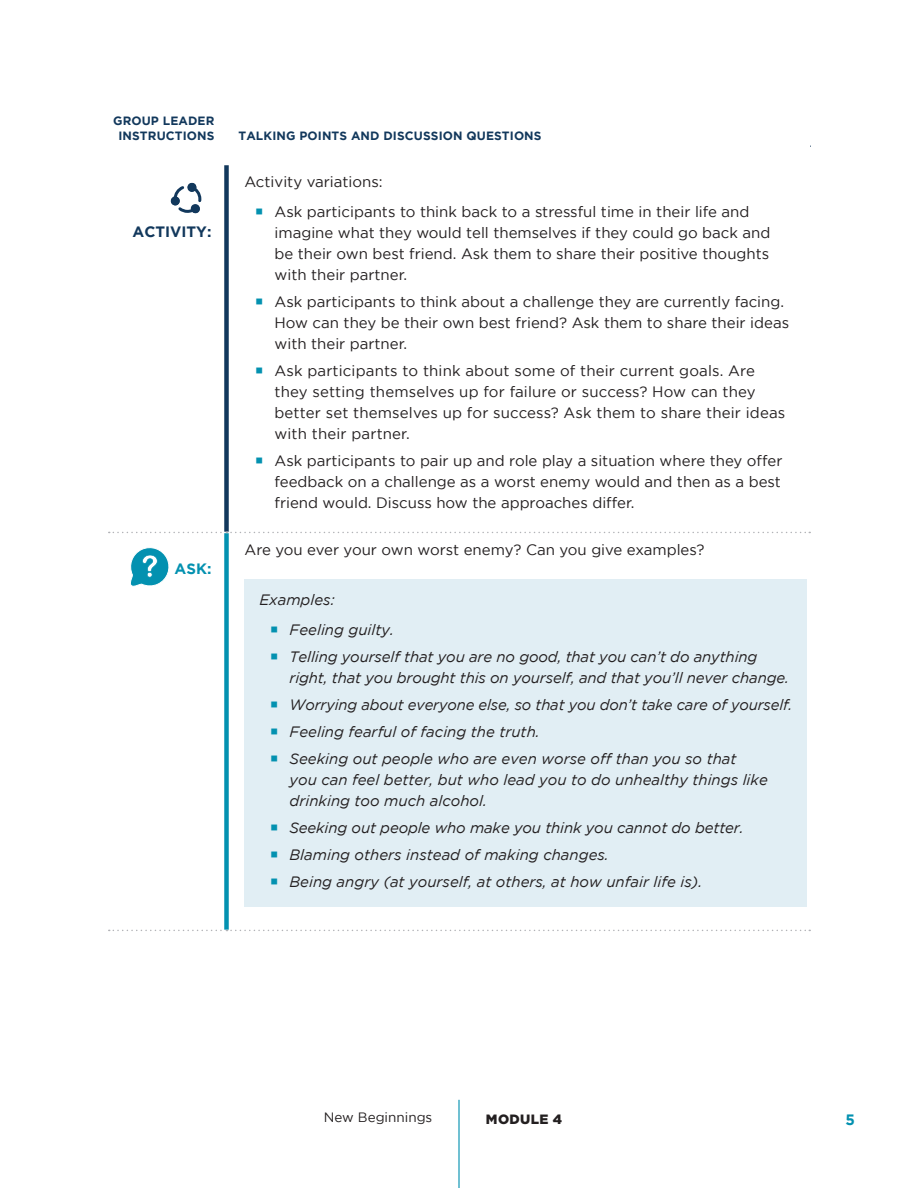
<style>
.page{position:relative;width:918px;height:1188px;background:#fff}
.page>*{position:absolute;margin:0;border:0;box-sizing:border-box;transform-origin:0 0}
.t1{font:15px/21px "Gotham";color:#231f20}
.t2{font:italic 15px/27px "Gotham";color:#231f20}
.t3{font:700 15px "Gotham";color:#12385c}
.t4{font:700 15px "Gotham";color:#0391b0}
.t5{font:13.5px "Gotham";color:#231f20}
.t6{font:900 13.5px "Gotham";letter-spacing:.025em;color:#231f20}
.t7{font:700 12px/15px "Gotham";letter-spacing:.01em;color:#12385c;text-align:center}
</style>
<div class="page">
<hr style="left:458px;top:1100px;width:2px;height:88px;background:#0391b0">
<div style="left:244px;top:579px;width:563px;height:327px;background:#e1eef4"></div>
<div style="left:224px;top:165px;width:5px;height:367px;background:#12385c"></div>
<div style="left:224px;top:533px;width:5px;height:397px;background:#0391b0"></div>
<svg style="left:109px;top:532px;width:701px;height:1px"></svg>
<svg style="left:109px;top:930px;width:701px;height:1px"></svg>
<svg style="left:170px;top:183px;width:32px;height:31px"></svg>
<div style="left:191px;top:205px;width:9px;height:8px;background:#12385c;border-radius:50%"></div>
<svg style="left:130px;top:547px;width:39px;height:40px"></svg>
<p class="t7" style="left:113px;top:113px;width:103px">GROUP LEADER<br>INSTRUCTIONS</p>
<p class="t3" style="left:133px;top:223px;width:80px">ACTIVITY:</p>
<p class="t4" style="left:175px;top:560px;width:38px">ASK:</p>
<p class="t7" style="left:238px;top:128px;width:305px">TALKING POINTS AND DISCUSSION QUESTIONS</p>
<p class="t1" style="left:275px;top:167px;width:477px;line-height:30px;text-indent:-30px">Activity variations:<br>Ask participants to think back to a stressful time in their life and</p>
<p class="t1" style="left:275px;top:222px;width:497px;text-align:justify">imagine what they would tell themselves if they could go back and be their own best friend. Ask them to share their positive thoughts with their partner.</p>
<p class="t1" style="left:275px;top:291px;width:516px">Ask participants to think about a challenge they are currently facing.<br>How can they be their own best friend? Ask them to share their ideas with their partner.</p>
<p class="t1" style="left:275px;top:360px;width:512px">Ask participants to think about some of their current goals. Are they setting themselves up for failure or success? How can they better set themselves up for success? Ask them to share their ideas with their partner.</p>
<p class="t1" style="left:275px;top:450px;width:509px;text-align:justify">Ask participants to pair up and role play a situation where they offer feedback on a challenge as a worst enemy would and then as a best friend would. Discuss how the approaches differ.</p>
<p class="t1" style="left:245px;top:539px;width:462px">Are you ever your own worst enemy? Can you give examples?</p>
<p class="t2" style="left:290px;top:585px;width:106px;line-height:30px;text-indent:-30px">Examples:<br>Feeling guilty.</p>
<p class="t2" style="left:290px;top:646px;width:501px;line-height:21px">Telling yourself that you are no good, that you can’t do anything right, that you brought this on yourself, and that you’ll never change.</p>
<p class="t2" style="left:289px;top:691px;width:504px">Worrying about everyone else, so that you don’t take care of yourself.<br>Feeling fearful of facing the truth.<br>Seeking out people who are even worse off than you so that</p>
<p class="t2" style="left:290px;top:769px;width:480px;line-height:21px">you can feel better, but who lead you to do unhealthy things like drinking too much alcohol.</p>
<p class="t2" style="left:290px;top:814px;width:456px">Seeking out people who make you think you cannot do better.<br>Blaming others instead of making changes.<br>Being angry (at yourself, at others, at how unfair life is).</p>
<p class="t5" style="left:324px;top:1110px;width:110px">New Beginnings</p>
<p class="t6" style="left:486px;top:1111px;width:78px">MODULE 4</p>
<p class="t4" style="left:846px;top:1111px;width:11px">5</p>
</div>
